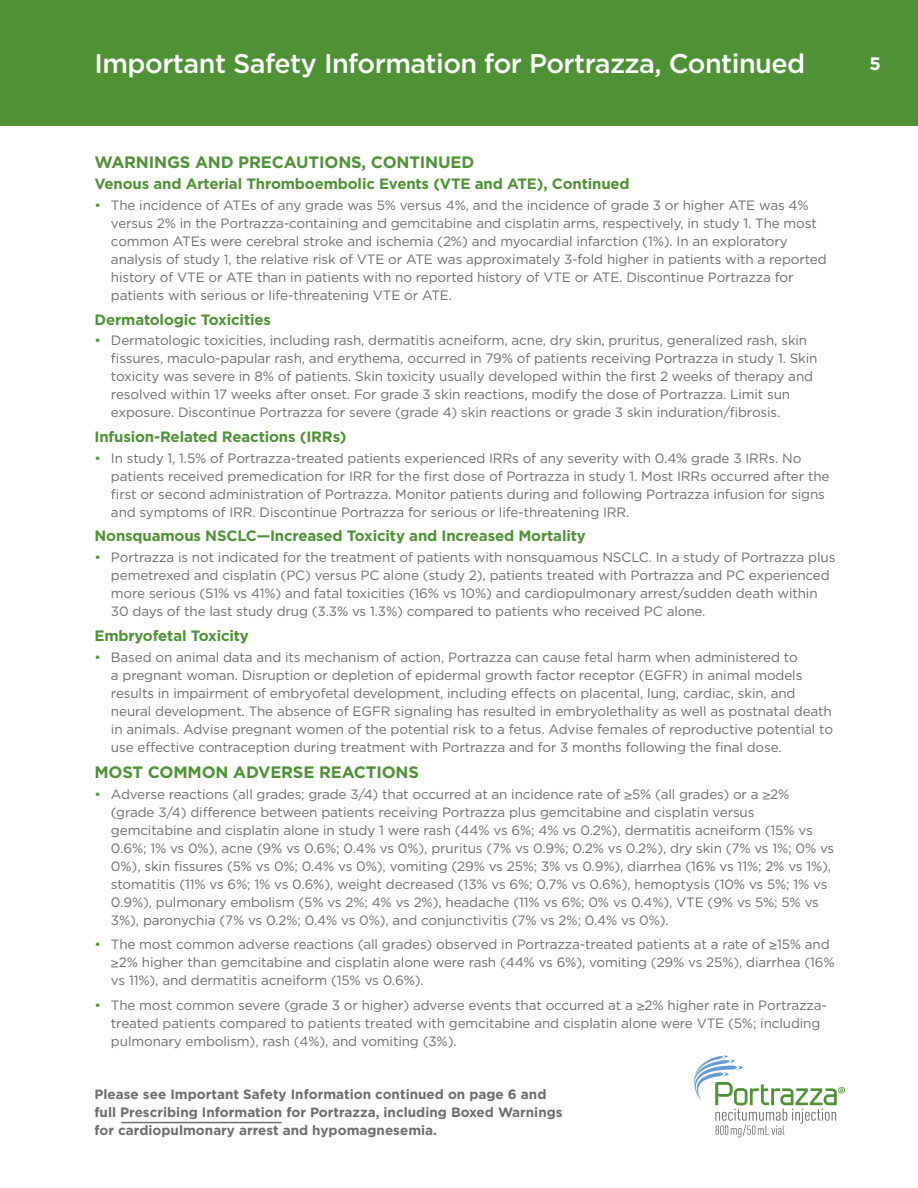
<style>
.page{position:relative;width:918px;height:1188px;background:#fff}
.page>*{position:absolute;margin:0;border:0;box-sizing:border-box;transform-origin:0 0}
.t1{font:500 27px "Gotham";letter-spacing:-.02em;color:#fff}
.t2{font:700 18px "Gotham";color:#fff}
.t3{font:700 16.5px "Gotham";letter-spacing:-.01em;color:#4f9236}
.t4{font:700 15px "Gotham";letter-spacing:-.01em;color:#4f9236}
.t5{font:13.5px/18px "Gotham";letter-spacing:-.01em;color:#6c6d70}
.t6{font:700 13.5px/18px "Gotham";color:#6c6d70}
.s1{color:#4f9236}
.s2{font-family:"Helvetica Neue LT Pro"}
</style>
<div class="page">
<div style="left:0;top:0;width:918px;height:125px;background:#4f9236"></div>
<svg style="left:693px;top:1055px;width:152px;height:82px"></svg>
<hr style="left:121px;top:1122px;width:161px;height:1px;background:#6c6d70">
<h1 class="t1" style="left:94px;top:46px;width:712px">Important Safety Information for Portrazza, Continued</h1>
<h2 class="t2" style="left:869px;top:51px;width:13px">5</h2>
<p class="t3" style="left:94px;top:152px;width:381px">WARNINGS AND PRECAUTIONS, CONTINUED</p>
<p class="t4" style="left:94px;top:174px;width:537px">Venous and Arterial Thromboembolic Events (VTE and ATE), Continued</p>
<p class="t5" style="left:111px;top:196px;width:717px;text-indent:-16px"><span class="s1">•</span> The incidence of ATEs of any grade was 5% versus 4%, and the incidence of grade 3 or higher ATE was 4% versus 2% in the Portrazza-containing and gemcitabine and cisplatin arms, respectively, in study 1. The most common ATEs were cerebral stroke and ischemia (2%) and myocardial infarction (1%). In an exploratory analysis of study 1, the relative risk of VTE or ATE was approximately 3-fold higher in patients with a reported history of VTE or ATE than in patients with no reported history of VTE or ATE. Discontinue Portrazza for patients with serious or life-threatening VTE or ATE.</p>
<p class="t4" style="left:94px;top:309px;width:178px">Dermatologic Toxicities</p>
<p class="t5" style="left:111px;top:331px;width:708px;text-indent:-16px"><span class="s1">•</span> Dermatologic toxicities, including rash, dermatitis acneiform, acne, dry skin, pruritus, generalized rash, skin fissures, maculo-papular rash, and erythema, occurred in 79% of patients receiving Portrazza in study 1. Skin toxicity was severe in 8% of patients. Skin toxicity usually developed within the first 2 weeks of therapy and resolved within 17 weeks after onset. For grade 3 skin reactions, modify the dose of Portrazza. Limit sun exposure. Discontinue Portrazza for severe (grade 4) skin reactions or grade 3 skin induration/fibrosis.</p>
<p class="t4" style="left:94px;top:427px;width:253px">Infusion-Related Reactions (IRRs)</p>
<p class="t5" style="left:111px;top:449px;width:720px;text-indent:-16px"><span class="s1">•</span> In study 1, 1.5% of Portrazza-treated patients experienced IRRs of any severity with 0.4% grade 3 IRRs. No patients received premedication for IRR for the first dose of Portrazza in study 1. Most IRRs occurred after the first or second administration of Portrazza. Monitor patients during and following Portrazza infusion for signs and symptoms of IRR. Discontinue Portrazza for serious or life-threatening IRR.</p>
<p class="t4" style="left:94px;top:526px;width:493px">Nonsquamous NSCLC—Increased Toxicity and Increased Mortality</p>
<p class="t5" style="left:111px;top:548px;width:726px;text-indent:-16px"><span class="s1">•</span> Portrazza is not indicated for the treatment of patients with nonsquamous NSCLC. In a study of Portrazza plus pemetrexed and cisplatin (PC) versus PC alone (study 2), patients treated with Portrazza and PC experienced more serious (51% vs 41%) and fatal toxicities (16% vs 10%) and cardiopulmonary arrest/sudden death within 30 days of the last study drug (3.3% vs 1.3%) compared to patients who received PC alone.</p>
<p class="t4" style="left:94px;top:626px;width:156px">Embryofetal Toxicity</p>
<p class="t5" style="left:111px;top:648px;width:724px;text-indent:-16px"><span class="s1">•</span> Based on animal data and its mechanism of action, Portrazza can cause fetal harm when administered to<br>a pregnant woman. Disruption or depletion of epidermal growth factor receptor (EGFR) in animal models results in impairment of embryofetal development, including effects on placental, lung, cardiac, skin, and neural development. The absence of EGFR signaling has resulted in embryolethality as well as postnatal death in animals. Advise pregnant women of the potential risk to a fetus. Advise females of reproductive potential to use effective contraception during treatment with Portrazza and for 3 months following the final dose.</p>
<p class="t3" style="left:94px;top:761px;width:326px">MOST COMMON ADVERSE REACTIONS</p>
<p class="t5" style="left:111px;top:785px;width:725px;text-indent:-16px"><span class="s1">•</span> Adverse reactions (all grades; grade 3/4) that occurred at an incidence rate of <span class="s2">≥</span>5% (all grades) or a <span class="s2">≥</span>2% (grade 3/4) difference between patients receiving Portrazza plus gemcitabine and cisplatin versus gemcitabine and cisplatin alone in study 1 were rash (44% vs 6%; 4% vs 0.2%), dermatitis acneiform (15% vs 0.6%; 1% vs 0%), acne (9% vs 0.6%; 0.4% vs 0%), pruritus (7% vs 0.9%; 0.2% vs 0.2%), dry skin (7% vs 1%; 0% vs 0%), skin fissures (5% vs 0%; 0.4% vs 0%), vomiting (29% vs 25%; 3% vs 0.9%), diarrhea (16% vs 11%; 2% vs 1%), stomatitis (11% vs 6%; 1% vs 0.6%), weight decreased (13% vs 6%; 0.7% vs 0.6%), hemoptysis (10% vs 5%; 1% vs 0.9%), pulmonary embolism (5% vs 2%; 4% vs 2%), headache (11% vs 6%; 0% vs 0.4%), VTE (9% vs 5%; 5% vs 3%), paronychia (7% vs 0.2%; 0.4% vs 0%), and conjunctivitis (7% vs 2%; 0.4% vs 0%).</p>
<p class="t5" style="left:111px;top:935px;width:725px;text-indent:-16px"><span class="s1">•</span> The most common adverse reactions (all grades) observed in Portrazza-treated patients at a rate of <span class="s2">≥</span>15% and <span class="s2">≥</span>2% higher than gemcitabine and cisplatin alone were rash (44% vs 6%), vomiting (29% vs 25%), diarrhea (16% vs 11%), and dermatitis acneiform (15% vs 0.6%).</p>
<p class="t5" style="left:111px;top:996px;width:717px;text-indent:-16px"><span class="s1">•</span> The most common severe (grade 3 or higher) adverse events that occurred at a <span class="s2">≥</span>2% higher rate in Portrazza&shy;treated patients compared to patients treated with gemcitabine and cisplatin alone were VTE (5%; including pulmonary embolism), rash (4%), and vomiting (3%).</p>
<p class="t6" style="left:94px;top:1085px;width:470px">Please see Important Safety Information continued on page 6 and full Prescribing Information for Portrazza, including Boxed Warnings for cardiopulmonary arrest and hypomagnesemia.</p>
</div>
